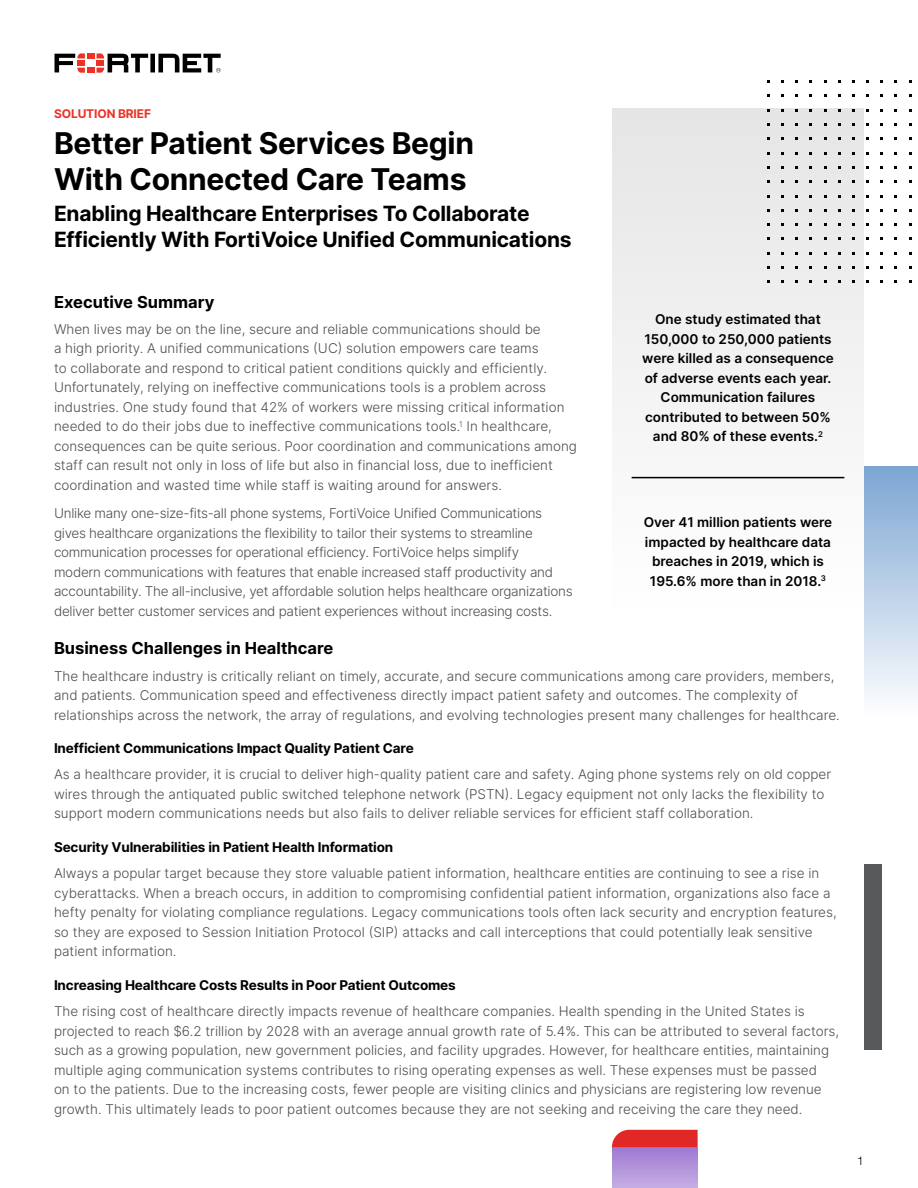
<style>
.page{position:relative;width:918px;height:1188px;background:#fff}
.page>*{position:absolute;margin:0;border:0;box-sizing:border-box;transform-origin:0 0}
.t1{font:700 30px/36px "Inter";letter-spacing:-.01em;color:#000}
.t2{font:700 21px/25.5px "Inter";letter-spacing:-.01em;color:#000}
.t3{font:700 16.5px "Inter";color:#000}
.t4{font:300 13.5px/19.5px "Inter";color:#4d4d4f}
.t5{font:300 13.5px/19.5px "Inter";letter-spacing:-.02em;color:#4d4d4f}
.t6{font:600 13.5px/19.5px "Inter";color:#000;text-align:center}
.t7{font:700 13.5px "Inter";letter-spacing:-.01em;color:#000}
.t8{font:700 12px "Inter";letter-spacing:-.01em;color:#ee3124}
.t9{font:300 12px "Helvetica Neue LT Pro";color:#000}
</style>
<div class="page">
<svg style="left:55px;top:53px;width:166px;height:20px"></svg>
<div style="left:612px;top:108px;width:252px;height:508px;background:#f2f2f2"></div>
<hr style="left:632px;top:477px;width:212px;height:1px;background:#000">
<div style="left:864px;top:864px;width:17px;height:185px;background:#58595b"></div>
<div style="left:864px;top:467px;width:54px;height:248px;background:linear-gradient(to bottom,#7ca6d3,#fdfdfe)"></div>
<div style="left:612px;top:1147px;width:86px;height:41px;background:linear-gradient(to bottom,#9f78d1,#c5aee3)"></div>
<svg style="left:612px;top:1130px;width:86px;height:17px"></svg>
<p class="t8" style="left:54px;top:105px;width:99px">SOLUTION BRIEF</p>
<h1 class="t1" style="left:54px;top:125px;width:422px">Better Patient Services Begin<br>With Connected Care Teams</h1>
<h2 class="t2" style="left:54px;top:200px;width:519px">Enabling Healthcare Enterprises To Collaborate<br>Efficiently With FortiVoice Unified Communications</h2>
<p class="t3" style="left:54px;top:290px;width:162px">Executive Summary</p>
<p class="t4" style="left:54px;top:319px;width:525px">When lives may be on the line, secure and reliable communications should be<br>a high priority. A unified communications (UC) solution empowers care teams<br>to collaborate and respond to critical patient conditions quickly and efficiently.<br>Unfortunately, relying on ineffective communications tools is a problem across industries. One study found that 42% of workers were missing critical information needed to do their jobs due to ineffective communications tools.<sup>1</sup> In healthcare, consequences can be quite serious. Poor coordination and communications among staff can result not only in loss of life but also in financial loss, due to inefficient coordination and wasted time while staff is waiting around for answers.</p>
<p class="t5" style="left:54px;top:503px;width:520px">Unlike many one-size-fits-all phone systems, FortiVoice Unified Communications gives healthcare organizations the flexibility to tailor their systems to streamline communication processes for operational efficiency. FortiVoice helps simplify<br>modern communications with features that enable increased staff productivity and accountability. The all-inclusive, yet affordable solution helps healthcare organizations deliver better customer services and patient experiences without increasing costs.</p>
<p class="t6" style="left:642px;top:309px;width:193px">One study estimated that<br>150,000 to 250,000 patients were killed as a consequence of adverse events each year.<br>Communication failures contributed to between 50% and 80% of these events.<sup>2</sup></p>
<p class="t6" style="left:644px;top:512px;width:190px">Over 41 million patients were impacted by healthcare data breaches in 2019, which is<br>195.6% more than in 2018.<sup>3</sup></p>
<p class="t3" style="left:54px;top:636px;width:281px">Business Challenges in Healthcare</p>
<p class="t4" style="left:54px;top:666px;width:787px">The healthcare industry is critically reliant on timely, accurate, and secure communications among care providers, members, and patients. Communication speed and effectiveness directly impact patient safety and outcomes. The complexity of relationships across the network, the array of regulations, and evolving technologies present many challenges for healthcare.</p>
<p class="t7" style="left:54px;top:738px;width:361px">Inefficient Communications Impact Quality Patient Care</p>
<p class="t4" style="left:54px;top:765px;width:779px">As a healthcare provider, it is crucial to deliver high-quality patient care and safety. Aging phone systems rely on old copper wires through the antiquated public switched telephone network (PSTN). Legacy equipment not only lacks the flexibility to support modern communications needs but also fails to deliver reliable services for efficient staff collaboration.</p>
<p class="t7" style="left:54px;top:837px;width:341px">Security Vulnerabilities in Patient Health Information</p>
<p class="t4" style="left:54px;top:863px;width:784px">Always a popular target because they store valuable patient information, healthcare entities are continuing to see a rise in cyberattacks. When a breach occurs, in addition to compromising confidential patient information, organizations also face a hefty penalty for violating compliance regulations. Legacy communications tools often lack security and encryption features, so they are exposed to Session Initiation Protocol (SIP) attacks and call interceptions that could potentially leak sensitive patient information.</p>
<p class="t7" style="left:54px;top:975px;width:403px">Increasing Healthcare Costs Results in Poor Patient Outcomes</p>
<p class="t4" style="left:54px;top:1001px;width:787px">The rising cost of healthcare directly impacts revenue of healthcare companies. Health spending in the United States is projected to reach $6.2 trillion by 2028 with an average annual growth rate of 5.4%. This can be attributed to several factors, such as a growing population, new government policies, and facility upgrades. However, for healthcare entities, maintaining multiple aging communication systems contributes to rising operating expenses as well. These expenses must be passed<br>on to the patients. Due to the increasing costs, fewer people are visiting clinics and physicians are registering low revenue growth. This ultimately leads to poor patient outcomes because they are not seeking and receiving the care they need.</p>
<p class="t9" style="left:857px;top:1154px;width:8px">1</p>
</div>
